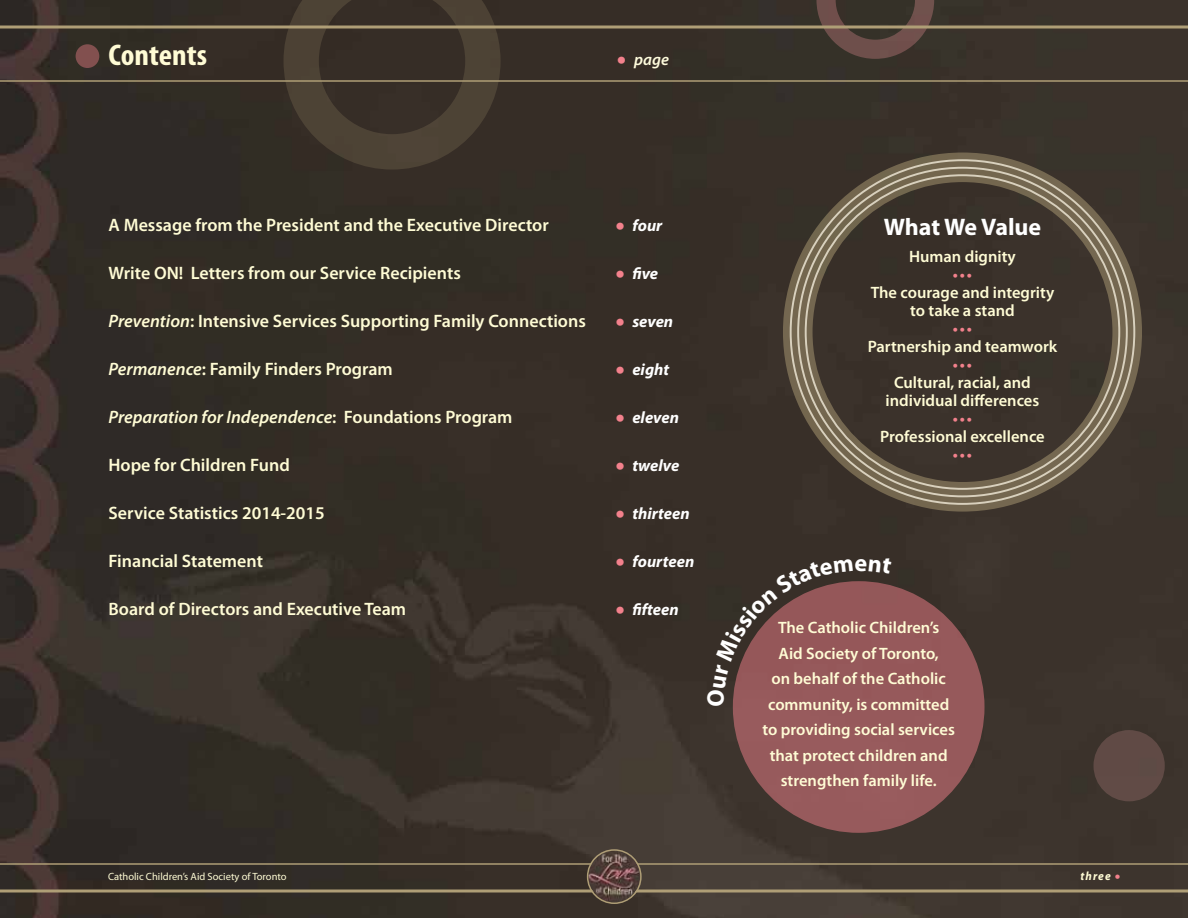
<style>
.page{position:relative;width:1188px;height:918px;background:#fff}
.page>*{position:absolute;margin:0;border:0;box-sizing:border-box;transform-origin:0 0}
.t1{font:700 condensed 30px "Myriad Pro";color:#fffcd5;scale:1.06 1}
.t2{font:700 24px "Myriad Pro";letter-spacing:-.005em;color:#fff}
.t3{font:600 18px "Myriad Pro";color:#fffcd5}
.t4{font:italic 600 18px "Myriad Pro";color:#fffcd5}
.t5{font:600 16.5px/25.5px "Myriad Pro";color:#fffcd5;text-align:center}
.t6{font:italic 700 16.5px "Myriad Pro";color:#fff}
.t7{font:600 16.5px "Myriad Pro";color:#f3818c}
.t8{font:italic 600 16.5px "Myriad Pro";color:#fffcdd}
.t9{font:italic 700 12px "Myriad Pro";letter-spacing:.09em;color:#fffcd5;scale:.95 1}
.t10{font:10.5px "Myriad Pro";color:#fffcd5}
.s1{font-style:normal;font-size:30px;color:#f3818c}
.s2{font-weight:600;font-style:normal;font-size:30px;color:#f3818c}
.s3{font-style:italic}
.s4{font-size:30px;color:#f3818c}
.s5{font-weight:700;font-style:italic;font-size:16.5px;color:#fff}
.s6{font-style:normal}
.s7{font-style:normal;font-size:16.5px;color:#f3818c}
</style>
<div class="page">
<img style="left:0;top:0;width:1188px;height:918px">
<svg style="left:783px;top:153px;width:359px;height:359px;background:#4c4238"></svg>
<div style="left:733px;top:581px;width:252px;height:252px;background:#975a5c;border-radius:50%"></div>
<div style="left:76px;top:44px;width:23px;height:24px;background:#82504f;border-radius:50%"></div>
<svg style="left:816px;top:0;width:118px;height:59px;background:#503f38"></svg>
<svg style="left:284px;top:0;width:217px;height:170px;background:#3f362c"></svg>
<div style="left:1094px;top:730px;width:71px;height:71px;background:#604a45;border-radius:50%"></div>
<hr style="left:0;top:80px;width:1188px;height:2px;background:#af9e76">
<hr style="left:0;top:26px;width:1188px;height:2px;background:#af9e76">
<hr style="left:0;top:890px;width:1188px;height:2px;background:#af9e76">
<hr style="left:0;top:863px;width:1188px;height:2px;background:#af9e76">
<img style="left:588px;top:851px;width:52px;height:51px;border-radius:26px">
<div style="left:587px;top:849px;width:55px;height:55px;border:2px solid #af9e76;border-radius:50%"></div>
<svg style="left:707px;top:558px;width:185px;height:149px"></svg>
<h1 class="t1" style="left:109px;top:36px;width:94px">Contents</h1>
<p class="t8" style="left:617px;top:49px;width:54px"><span class="s1">•</span> page</p>
<p class="t3" style="left:109px;top:214px;width:442px">A Message from the President and the Executive Director</p>
<p class="t6" style="left:616px;top:215px;width:48px"><span class="s2">•</span> four</p>
<p class="t3" style="left:109px;top:262px;width:354px">Write ON! Letters from our Service Recipients</p>
<p class="t6" style="left:616px;top:263px;width:44px"><span class="s2">•</span> five</p>
<p class="t3" style="left:109px;top:310px;width:566px"><span class="s3">Prevention</span>: Intensive Services Supporting Family Connections <span class="s4">•</span> <span class="s5">seven</span></p>
<p class="t3" style="left:109px;top:358px;width:286px"><span class="s3">Permanence</span>: Family Finders Program</p>
<p class="t6" style="left:616px;top:359px;width:55px"><span class="s2">•</span> eight</p>
<p class="t4" style="left:109px;top:406px;width:406px">Preparation for Independence<span class="s6">: Foundations Program</span></p>
<p class="t6" style="left:616px;top:407px;width:65px"><span class="s2">•</span> eleven</p>
<p class="t3" style="left:109px;top:454px;width:183px">Hope for Children Fund</p>
<p class="t6" style="left:616px;top:455px;width:65px"><span class="s2">•</span> twelve</p>
<p class="t3" style="left:109px;top:502px;width:218px">Service Statistics 2014-2015</p>
<p class="t6" style="left:616px;top:503px;width:76px"><span class="s2">•</span> thirteen</p>
<p class="t3" style="left:109px;top:550px;width:156px">Financial Statement</p>
<p class="t6" style="left:616px;top:551px;width:80px"><span class="s2">•</span> fourteen</p>
<p class="t3" style="left:109px;top:598px;width:299px">Board of Directors and Executive Team</p>
<p class="t6" style="left:616px;top:599px;width:65px"><span class="s2">•</span> fifteen</p>
<p class="t10" style="left:108px;top:870px;width:180px">Catholic Children’s Aid Society of Toronto</p>
<h2 class="t2" style="left:884px;top:212px;width:159px">What We Value</h2>
<p class="t5" style="left:909px;top:244px;width:108px">Human dignity</p>
<p class="t7" style="left:953px;top:264px;width:21px">•••</p>
<p class="t5" style="left:871px;top:283px;width:185px;line-height:18px">The courage and integrity to take a stand</p>
<p class="t7" style="left:953px;top:318px;width:21px">•••</p>
<p class="t5" style="left:868px;top:334px;width:191px">Partnership and teamwork</p>
<p class="t7" style="left:953px;top:354px;width:21px">•••</p>
<p class="t5" style="left:886px;top:373px;width:155px;line-height:18px">Cultural, racial, and individual differences</p>
<p class="t7" style="left:953px;top:408px;width:21px">•••</p>
<p class="t5" style="left:880px;top:424px;width:166px">Professional excellence</p>
<p class="t7" style="left:953px;top:444px;width:21px">•••</p>
<p class="t5" style="left:762px;top:615px;width:194px">The Catholic Children’s<br>Aid Society of Toronto,<br>on behalf of the Catholic community, is committed to providing social services that protect children and strengthen family life.</p>
<p class="t9" style="left:1081px;top:868px;width:44px">three <span class="s7">•</span></p>
</div>
